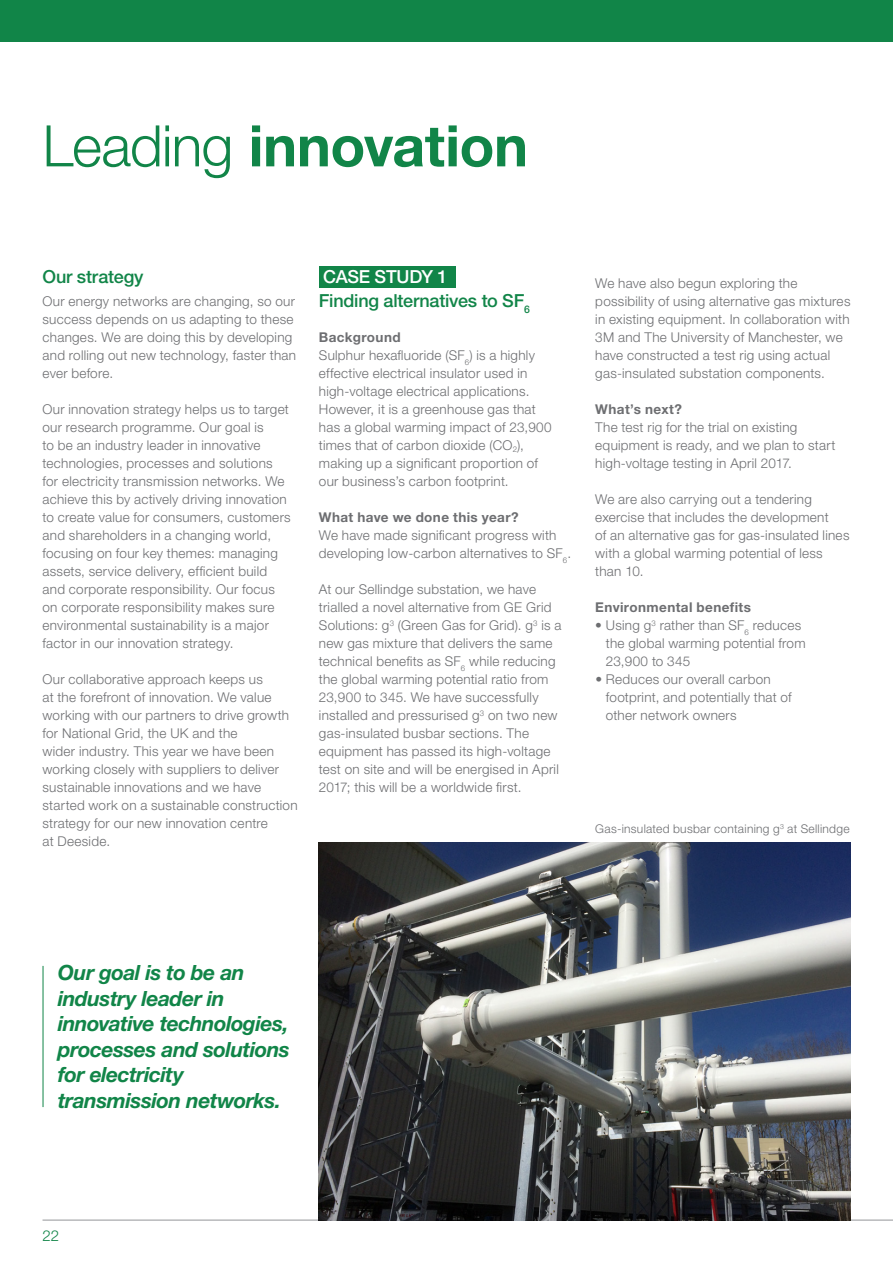
<style>
.page{position:relative;width:893px;height:1263px;background:#fff}
.page>*{position:absolute;margin:0;border:0;box-sizing:border-box;transform-origin:0 0}
.t1{font:700 57.3px "Helvetica Neue LT Std";letter-spacing:-.005em;color:#118548}
.t2{font:italic 700 21px/25.5px "Helvetica Neue LT Pro";letter-spacing:-.025em;color:#118548}
.t3{font:500 18px/23.7px "Helvetica Neue LT Pro";letter-spacing:-.01em;color:#118548}
.t4{font:300 15px "Helvetica Neue LT Pro";color:#118548}
.t5{font:300 13.5px/18px "Helvetica Neue LT Pro";letter-spacing:.02em;color:#6d6e71}
.t6{font:700 13.5px "Helvetica Neue LT Std";letter-spacing:.03em;color:#6d6e71}
.t7{font:300 12px "Helvetica Neue LT Pro";letter-spacing:.025em;color:#6d6e71}
.s1{font-family:"Helvetica Neue LT Pro";font-weight:300}
.s2{color:#fff}
</style>
<div class="page">
<div style="left:319px;top:267px;width:137px;height:21px;background:#118548"></div>
<div style="left:0;top:0;width:893px;height:41px;background:#118548"></div>
<hr style="left:43px;top:1220px;width:850px;height:1px;background:#939598">
<img style="left:319px;top:842px;width:531px;height:378px">
<hr style="left:43px;top:966px;width:1px;height:141px;background:#118548">
<h1 class="t1" style="left:43px;top:110px;width:487px"><span class="s1">Leading</span> innovation</h1>
<h3 class="t3" style="left:43px;top:264px;width:103px">Our strategy</h3>
<p class="t5" style="left:43px;top:292px;width:255px">Our energy networks are changing, so our success depends on us adapting to these changes. We are doing this by developing and rolling out new technology, faster than ever before.</p>
<p class="t5" style="left:43px;top:400px;width:250px">Our innovation strategy helps us to target our research programme. Our goal is<br>to be an industry leader in innovative technologies, processes and solutions for electricity transmission networks. We achieve this by actively driving innovation to create value for consumers, customers and shareholders in a changing world, focusing on four key themes: managing assets, service delivery, efficient build and corporate responsibility. Our focus on corporate responsibility makes sure environmental sustainability is a major factor in our innovation strategy.</p>
<p class="t5" style="left:43px;top:670px;width:257px">Our collaborative approach keeps us<br>at the forefront of innovation. We value working with our partners to drive growth for National Grid, the UK and the<br>wider industry. This year we have been working closely with suppliers to deliver sustainable innovations and we have started work on a sustainable construction strategy for our new innovation centre<br>at Deeside.</p>
<h3 class="t3" style="left:319px;top:264px;width:212px"><span class="s2">CASE STUDY 1<br></span>Finding alternatives to SF<sub>6</sub></h3>
<p class="t6" style="left:319px;top:329px;width:83px">Background</p>
<p class="t5" style="left:319px;top:346px;width:234px">Sulphur hexafluoride (SF<sub>6</sub>) is a highly effective electrical insulator used in high-voltage electrical applications.<br>However, it is a greenhouse gas that has a global warming impact of 23,900 times that of carbon dioxide (CO<sub>2</sub>), making up a significant proportion of our business’s carbon footprint.</p>
<p class="t6" style="left:319px;top:509px;width:201px">What have we done this year?</p>
<p class="t5" style="left:319px;top:526px;width:254px">We have made significant progress with developing low-carbon alternatives to SF<sub>6</sub>.</p>
<p class="t5" style="left:319px;top:580px;width:244px">At our Sellindge substation, we have trialled a novel alternative from GE Grid Solutions: g<sup>3</sup> (Green Gas for Grid). g<sup>3</sup> is a new gas mixture that delivers the same technical benefits as SF<sub>6</sub> while reducing the global warming potential ratio from 23,900 to 345. We have successfully installed and pressurised g<sup>3</sup> on two new gas-insulated busbar sections. The equipment has passed its high-voltage test on site and will be energised in April 2017; this will be a worldwide first.</p>
<p class="t5" style="left:595px;top:274px;width:257px">We have also begun exploring the possibility of using alternative gas mixtures in existing equipment. In collaboration with 3M and The University of Manchester, we have constructed a test rig using actual gas-insulated substation components.</p>
<p class="t6" style="left:595px;top:401px;width:88px">What’s next?</p>
<p class="t5" style="left:595px;top:418px;width:242px">The test rig for the trial on existing equipment is ready, and we plan to start high-voltage testing in April 2017.</p>
<p class="t5" style="left:595px;top:490px;width:256px">We are also carrying out a tendering exercise that includes the development<br>of an alternative gas for gas-insulated lines with a global warming potential of less than 10.</p>
<p class="t6" style="left:595px;top:599px;width:157px">Environmental benefits</p>
<p class="t5" style="left:606px;top:616px;width:201px;text-indent:-11px">• Using g<sup>3</sup> rather than SF<sub>6</sub> reduces the global warming potential from<br>23,900 to 345</p>
<p class="t5" style="left:606px;top:670px;width:187px;text-indent:-11px">• Reduces our overall carbon footprint, and potentially that of other network owners</p>
<p class="t7" style="left:595px;top:822px;width:256px">Gas-insulated busbar containing g<sup>3</sup> at Sellindge</p>
<h2 class="t2" style="left:58px;top:959px;width:234px">Our goal is to be an industry leader in innovative technologies, processes and solutions for electricity transmission networks.</h2>
<p class="t4" style="left:43px;top:1226px;width:18px">22</p>
</div>
